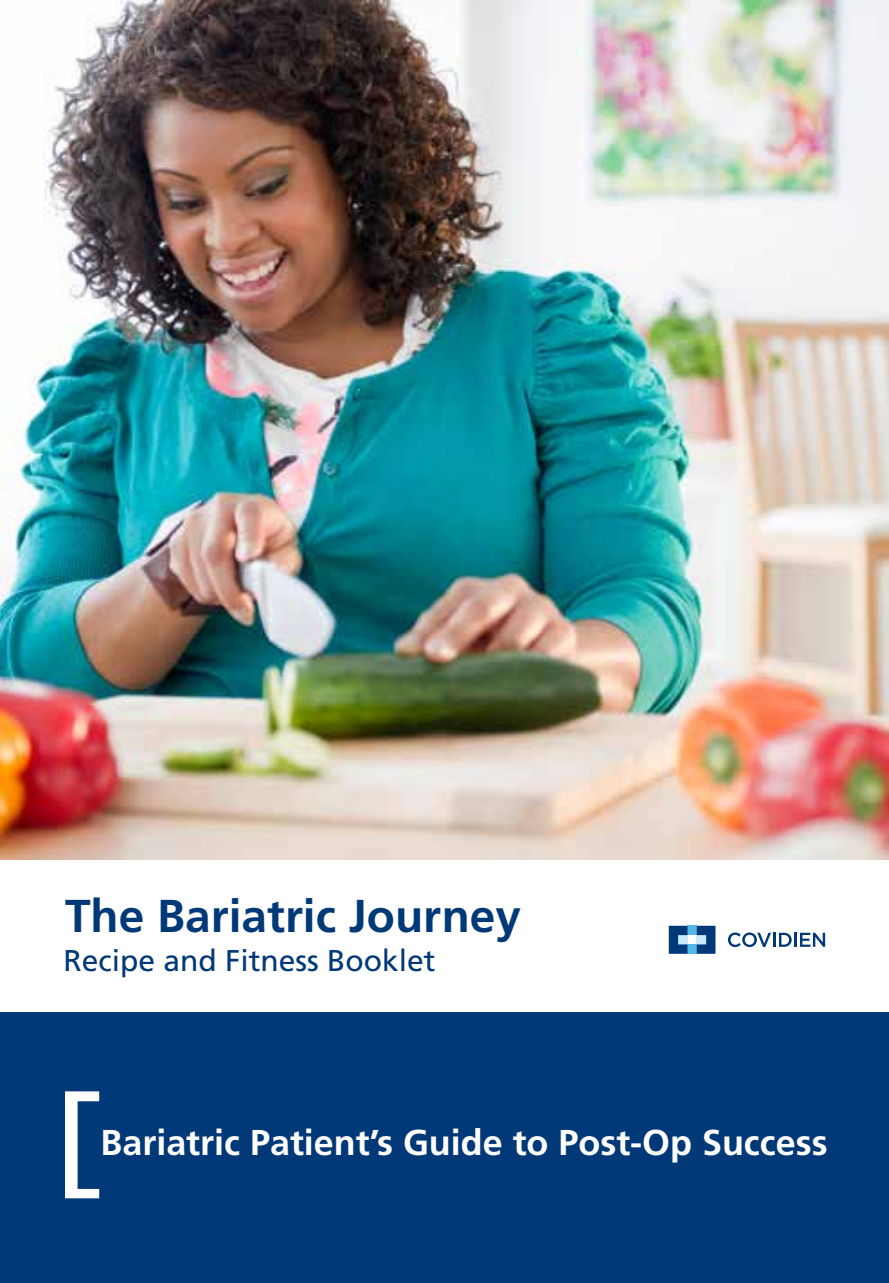
<style>
.page{position:relative;width:889px;height:1283px;background:#fff}
.page>*{position:absolute;margin:0;border:0;box-sizing:border-box;transform-origin:0 0}
.t1{font:700 46px "Frutiger";color:#003878}
.t2{font:700 36px "Frutiger LT Std";color:#fff}
.t3{font:30px "Frutiger LT Std";color:#003878}
</style>
<div class="page">
<img style="left:0;top:0;width:889px;height:859px">
<div style="left:0;top:1012px;width:889px;height:270px;background:#003878"></div>
<svg style="left:65px;top:1091px;width:34px;height:107px"></svg>
<svg style="left:728px;top:932px;width:43px;height:15px"></svg>
<hr style="left:773px;top:932px;width:3px;height:14px;background:#003878">
<svg style="left:779px;top:932px;width:46px;height:14px"></svg>
<div style="left:687px;top:925px;width:10px;height:10px;background:#53b7e8"></div>
<div style="left:687px;top:944px;width:10px;height:9px;background:#53b7e8"></div>
<svg style="left:669px;top:925px;width:18px;height:28px"></svg>
<svg style="left:697px;top:925px;width:18px;height:28px"></svg>
<p class="t1" style="left:65px;top:889px;width:458px">The Bariatric Journey</p>
<p class="t3" style="left:64px;top:942px;width:373px">Recipe and Fitness Booklet</p>
<p class="t2" style="left:101px;top:1121px;width:728px">Bariatric Patient’s Guide to Post-Op Success</p>
</div>
